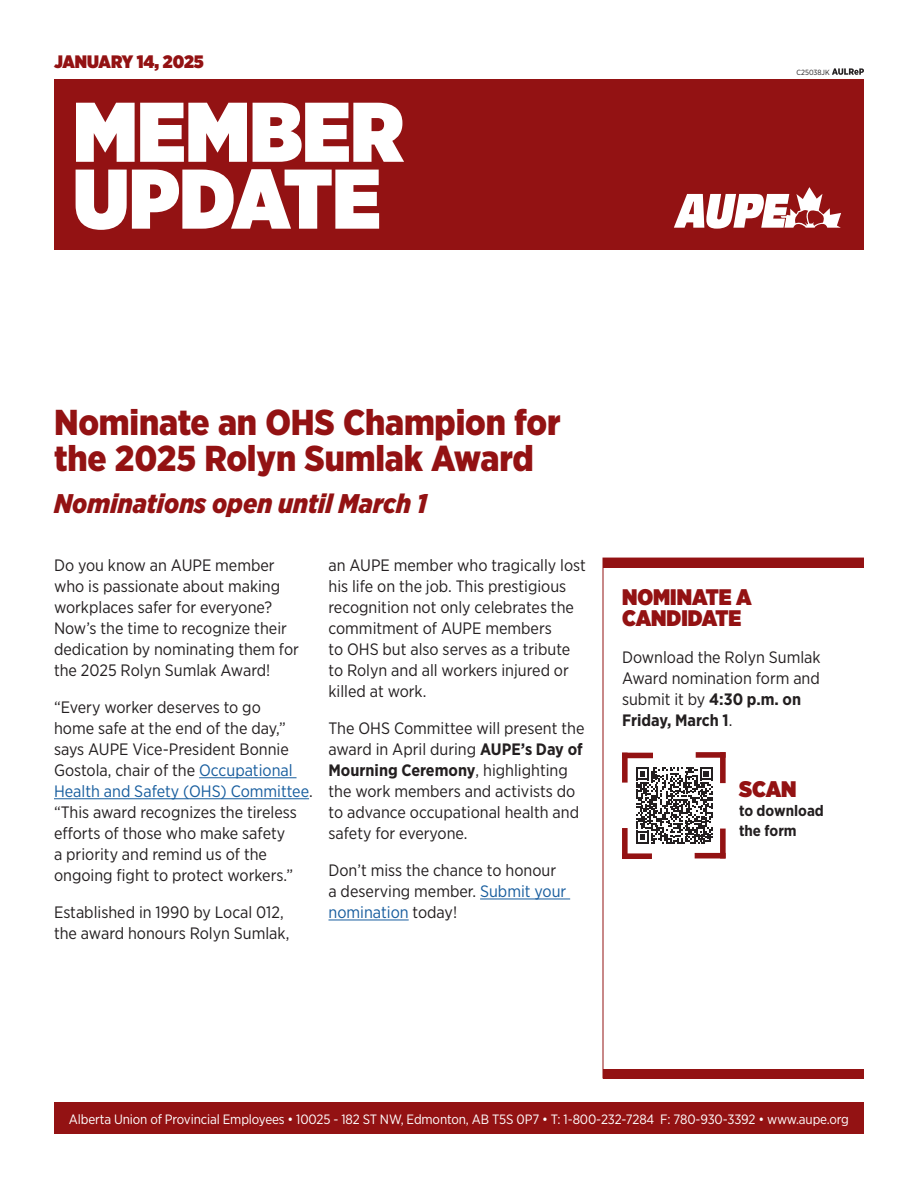
<style>
.page{position:relative;width:918px;height:1188px;background:#fff}
.page>*{position:absolute;margin:0;border:0;box-sizing:border-box;transform-origin:0 0}
.t1{font:900 84.45px/66.9px "Gotham Narrow";color:#fff}
.t2{font:900 36px/36px "Gotham Narrow";letter-spacing:-.005em;color:#931213}
.t3{font:italic 900 27px "Gotham Narrow";color:#931213}
.t4{font:900 22.5px/21px "Gotham Narrow";color:#931213}
.t5{font:900 18px "Gotham Narrow";color:#931213}
.t6{font:16.5px/21px "Gotham Narrow";color:#231f20}
.t7{font:700 15.3px/19.5px "Gotham Narrow";color:#231f20}
.t8{font:13.5px "Gotham Narrow";letter-spacing:-.01em;color:#fff}
.t9{font:7.5px "Gotham Narrow";color:#231f20}
.s1{color:#175d9e}
.s2{font-weight:700}
</style>
<div class="page">
<div style="left:54px;top:79px;width:810px;height:171px;background:#931213"></div>
<svg style="left:674px;top:187px;width:167px;height:42px"></svg>
<svg style="left:832px;top:68px;width:32px;height:7px"></svg>
<div style="left:54px;top:1102px;width:810px;height:32px;background:#931213"></div>
<hr style="left:199px;top:777px;width:98px;height:1px;background:#175d9e">
<hr style="left:54px;top:798px;width:255px;height:1px;background:#175d9e">
<hr style="left:480px;top:899px;width:90px;height:1px;background:#175d9e">
<hr style="left:328px;top:920px;width:81px;height:1px;background:#175d9e">
<div style="left:603px;top:1069px;width:261px;height:9px;background:#931213"></div>
<div style="left:603px;top:558px;width:261px;height:10px;background:#931213"></div>
<div style="left:603px;top:558px;width:261px;height:520px;border:1px solid #931213"></div>
<div style="left:720px;top:829px;width:6px;height:29px;background:#931213"></div>
<div style="left:695px;top:853px;width:31px;height:5px;background:#931213"></div>
<div style="left:696px;top:752px;width:30px;height:6px;background:#931213"></div>
<div style="left:720px;top:752px;width:6px;height:31px;background:#931213"></div>
<div style="left:622px;top:853px;width:30px;height:6px;background:#931213"></div>
<div style="left:622px;top:828px;width:6px;height:31px;background:#931213"></div>
<div style="left:622px;top:753px;width:6px;height:30px;background:#931213"></div>
<div style="left:622px;top:753px;width:31px;height:5px;background:#931213"></div>
<svg style="left:636px;top:767px;width:77px;height:77px"></svg>
<p class="t5" style="left:54px;top:50px;width:151px">JANUARY 14, 2025</p>
<h1 class="t1" style="left:73px;top:97px;width:332px">MEMBER<br>UPDATE</h1>
<p class="t9" style="left:797px;top:68px;width:35px">C25038JK</p>
<h2 class="t2" style="left:54px;top:404px;width:508px">Nominate an OHS Champion for the 2025 Rolyn Sumlak Award</h2>
<h3 class="t3" style="left:54px;top:486px;width:375px">Nominations open until March 1</h3>
<p class="t6" style="left:54px;top:554px;width:247px">Do you know an AUPE member who is passionate about making workplaces safer for everyone?<br>Now’s the time to recognize their dedication by nominating them for the 2025 Rolyn Sumlak Award!</p>
<p class="t6" style="left:54px;top:697px;width:260px">“Every worker deserves to go<br>home safe at the end of the day,” says AUPE Vice-President Bonnie<br>Gostola, chair of the <span class="s1">Occupational<br>Health and Safety (OHS) Committee</span>. “This award recognizes the tireless efforts of those who make safety<br>a priority and remind us of the ongoing fight to protect workers.”</p>
<p class="t6" style="left:54px;top:902px;width:237px">Established in 1990 by Local 012, the award honours Rolyn Sumlak,</p>
<p class="t6" style="left:328px;top:554px;width:259px">an AUPE member who tragically lost his life on the job. This prestigious recognition not only celebrates the commitment of AUPE members<br>to OHS but also serves as a tribute to Rolyn and all workers injured or killed at work.</p>
<p class="t6" style="left:328px;top:718px;width:257px">The OHS Committee will present the award in April during <span class="s2">AUPE’s Day of<br>Mourning Ceremony</span>, highlighting the work members and activists do to advance occupational health and safety for everyone.</p>
<p class="t6" style="left:328px;top:860px;width:239px">Don’t miss the chance to honour a deserving member. <span class="s1">Submit your nomination</span> today!</p>
<h3 class="t4" style="left:622px;top:586px;width:131px">NOMINATE A<br>CANDIDATE</h3>
<p class="t6" style="left:622px;top:646px;width:200px">Download the Rolyn Sumlak<br>Award nomination form and submit it by <span class="s2">4:30 p.m. on<br>Friday, March 1</span>.</p>
<h3 class="t4" style="left:739px;top:778px;width:59px">SCAN</h3>
<p class="t7" style="left:739px;top:801px;width:86px">to download the form</p>
<p class="t8" style="left:69px;top:1110px;width:782px">Alberta Union of Provincial Employees • 10025 - 182 ST NW, Edmonton, AB T5S 0P7 • T: 1-800-232-7284 F: 780-930-3392 • www.aupe.org</p>
</div>
